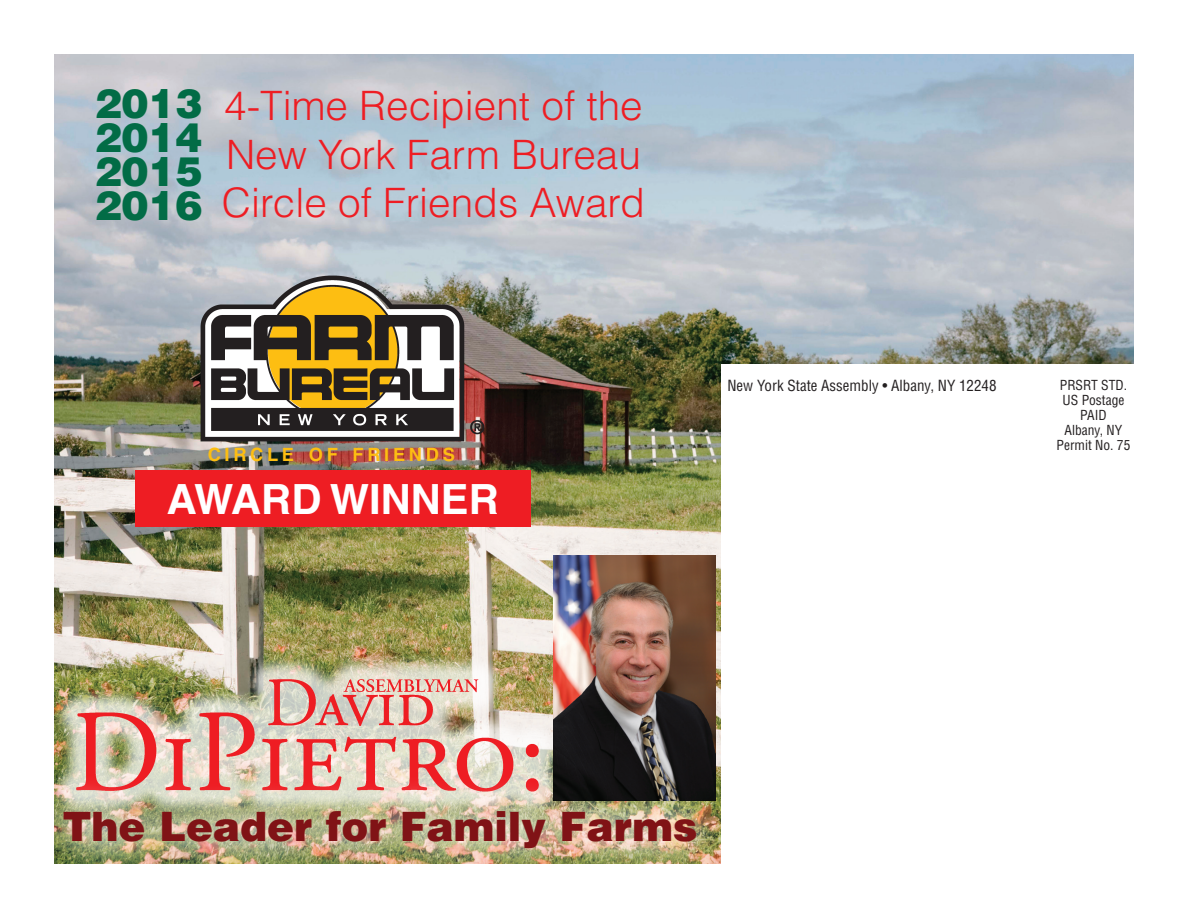
<style>
.page{position:relative;width:1188px;height:918px;background:#fff}
.page>*{position:absolute;margin:0;border:0;box-sizing:border-box;transform-origin:0 0}
.t1{font:700 41.7px "Helvetica";color:#fff}
.t2{font:300 40.5px/48.6px "Helvetica";color:#ee1d23;text-align:justify}
.t3{font:900 40.5px "Helvetica";color:#801316}
.t4{font:900 40.5px/33.8px "Helvetica";color:#026c46;text-align:justify}
.t5{font:700 18.3px "Helvetica";letter-spacing:.2em;color:#fdbe12}
.t6{font:condensed 15px "Helvetica";color:#231f20}
.t7{font:condensed 13.5px/14.9px "Helvetica";color:#231f20;text-align:center}
</style>
<div class="page">
<img style="left:54px;top:54px;width:1080px;height:720px">
<div style="left:722px;top:364px;width:466px;height:554px;background:#fff"></div>
<div style="left:51px;top:654px;width:513px;height:163px;background:#fff;opacity:.75"></div>
<img style="left:77px;top:680px;width:462px;height:94px">
<img style="left:51px;top:774px;width:670px;height:90px">
<img style="left:554px;top:556px;width:162px;height:244px">
<img style="left:198px;top:273px;width:288px;height:170px">
<div style="left:135px;top:470px;width:396px;height:56px;background:#ee1d23"></div>
<p class="t4" style="left:94px;top:86px;width:110px">2013<br>2014<br>2015<br>2016</p>
<p class="t2" style="left:222px;top:81px;width:425px">4-Time Recipient of the New York Farm Bureau Circle of Friends Award</p>
<p class="t5" style="left:208px;top:443px;width:249px">CIRCLE OF FRIENDS</p>
<p class="t1" style="left:167px;top:474px;width:334px">AWARD WINNER</p>
<p class="t6" style="left:728px;top:377px;width:271px">New York State Assembly • Albany, NY 12248</p>
<p class="t7" style="left:1057px;top:378px;width:75px">PRSRT STD.<br>US Postage<br>PAID<br>Albany, NY<br>Permit No. 75</p>
<p class="t3" style="left:62px;top:800px;width:637px">The Leader for Family Farms</p>
</div>
